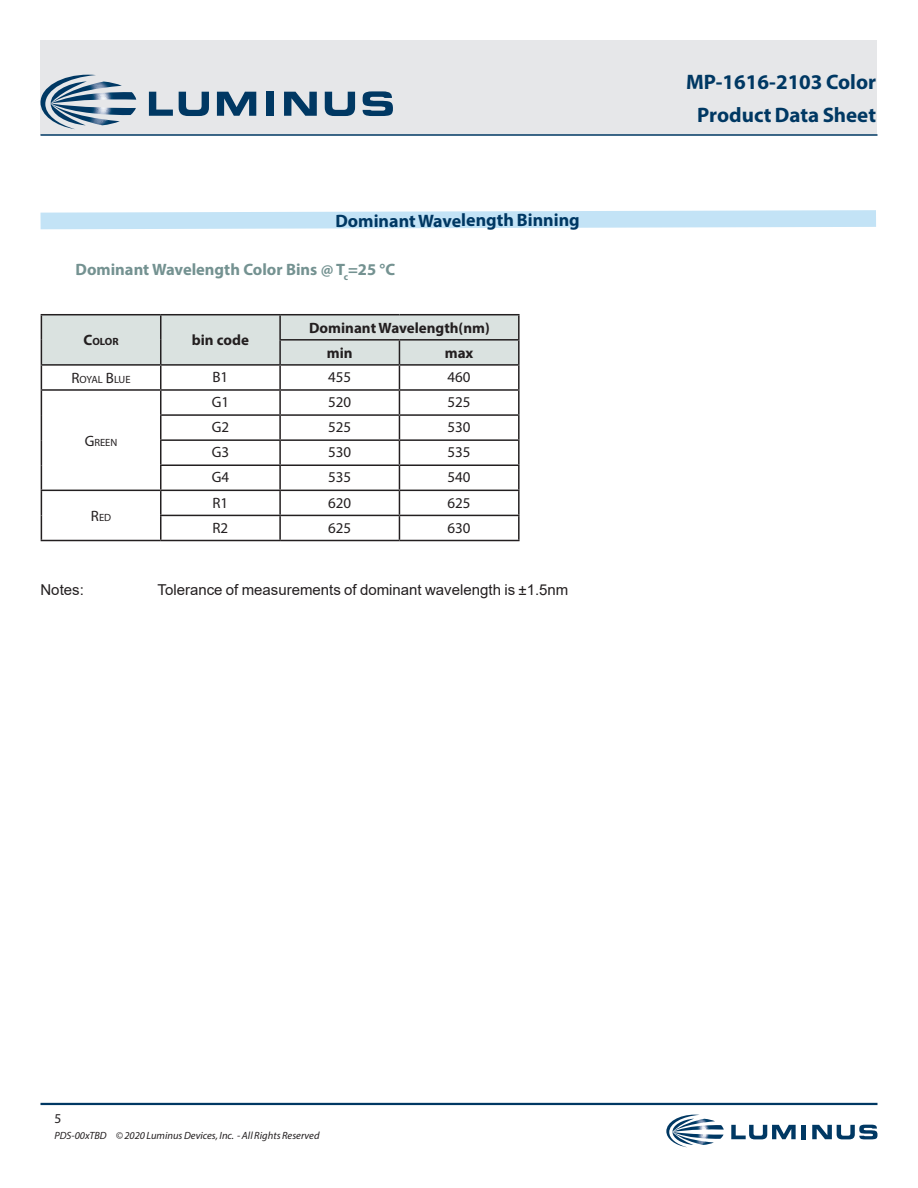
<style>
.page{position:relative;width:918px;height:1188px;background:#fff}
.page>*{position:absolute;margin:0;border:0;box-sizing:border-box;transform-origin:0 0}
.DS_Title1{font:700 21px "Myriad Pro";color:#003863}
.t1{font:700 18px "Myriad Pro";letter-spacing:-.005em;color:#003863}
.t2{font:700 16.5px "Myriad Pro";color:#749291}
.DS_Body{font:15px "Arial";color:#231f20}
.t3{font:15px "Myriad Pro";color:#231f20}
.t4{font:700 15px "Myriad Pro";color:#231f20}
.t5{font:15px "Myriad Pro";color:#231f20}
.zzFooterRight2{font:13.5px "Myriad Pro";color:#231f20}
.zzFooterRight1{font:italic 10.5px "Myriad Pro";color:#231f20}
.t6{font:10.5px "Myriad Pro";color:#231f20}
.t7{font:700 10.5px "Myriad Pro";color:#231f20}
.s1{font-size:15px}
</style>
<div class="page">
<div style="left:40px;top:40px;width:838px;height:95px;background:#e6e7e9"></div>
<hr style="left:40px;top:1103px;width:838px;height:2px;background:#003863">
<hr style="left:40px;top:134px;width:838px;height:2px;background:#003863">
<svg style="left:40px;top:210px;width:836px;height:19px;background:#cae6f7"></svg>
<svg style="left:666px;top:1115px;width:58px;height:32px"></svg>
<svg style="left:731px;top:1125px;width:65px;height:14px"></svg>
<hr style="left:802px;top:1125px;width:4px;height:14px;background:#003863">
<svg style="left:812px;top:1125px;width:65px;height:14px"></svg>
<svg style="left:40px;top:75px;width:96px;height:54px"></svg>
<svg style="left:149px;top:92px;width:24px;height:24px"></svg>
<svg style="left:179px;top:92px;width:30px;height:24px"></svg>
<svg style="left:217px;top:92px;width:39px;height:24px"></svg>
<div style="left:266px;top:92px;width:8px;height:24px;background:#003863"></div>
<svg style="left:284px;top:92px;width:33px;height:24px"></svg>
<svg style="left:325px;top:92px;width:30px;height:24px"></svg>
<svg style="left:363px;top:91px;width:30px;height:25px"></svg>
<hr style="left:41px;top:314px;width:120px;height:1px;background:#231f20">
<hr style="left:161px;top:314px;width:119px;height:1px;background:#231f20">
<hr style="left:280px;top:314px;width:119px;height:1px;background:#231f20">
<hr style="left:399px;top:314px;width:121px;height:1px;background:#231f20">
<hr style="left:518px;top:315px;width:2px;height:24px;background:#231f20">
<hr style="left:399px;top:339px;width:121px;height:2px;background:#231f20">
<hr style="left:518px;top:341px;width:2px;height:23px;background:#231f20">
<hr style="left:399px;top:364px;width:121px;height:2px;background:#231f20">
<hr style="left:518px;top:366px;width:2px;height:23px;background:#231f20">
<hr style="left:399px;top:389px;width:121px;height:2px;background:#231f20">
<hr style="left:518px;top:391px;width:2px;height:23px;background:#231f20">
<hr style="left:399px;top:414px;width:121px;height:2px;background:#231f20">
<hr style="left:518px;top:416px;width:2px;height:23px;background:#231f20">
<hr style="left:399px;top:439px;width:121px;height:2px;background:#231f20">
<hr style="left:518px;top:441px;width:2px;height:23px;background:#231f20">
<hr style="left:399px;top:464px;width:121px;height:2px;background:#231f20">
<hr style="left:518px;top:466px;width:2px;height:24px;background:#231f20">
<hr style="left:399px;top:490px;width:121px;height:1px;background:#231f20">
<hr style="left:518px;top:491px;width:2px;height:24px;background:#231f20">
<hr style="left:399px;top:515px;width:121px;height:1px;background:#231f20">
<svg style="left:41px;top:315px;width:478px;height:225px"></svg>
<hr style="left:518px;top:516px;width:2px;height:24px;background:#231f20">
<hr style="left:41px;top:540px;width:120px;height:1px;background:#231f20">
<hr style="left:161px;top:540px;width:119px;height:1px;background:#231f20">
<hr style="left:280px;top:540px;width:119px;height:1px;background:#231f20">
<hr style="left:399px;top:540px;width:121px;height:1px;background:#231f20">
<p class="t1" style="left:335px;top:209px;width:246px">Dominant Wavelength Binning</p>
<p class="t2" style="left:76px;top:258px;width:321px">Dominant Wavelength Color Bins @ T<sub>c</sub>=25 °C</p>
<p class="t7" style="left:83px;top:335px;width:37px"><span class="s1">C</span>OLOR</p>
<p class="t4" style="left:192px;top:331px;width:59px">bin code</p>
<p class="t4" style="left:309px;top:318px;width:182px">Dominant Wavelength(nm)</p>
<p class="t4" style="left:327px;top:343px;width:27px">min</p>
<p class="t4" style="left:445px;top:343px;width:30px">max</p>
<p class="t6" style="left:72px;top:373px;width:61px"><span class="s1">R</span>OYAL <span class="s1">B</span>LUE</p>
<p class="t3" style="left:213px;top:368px;width:17px">B1</p>
<p class="t3" style="left:328px;top:368px;width:25px">455</p>
<p class="t3" style="left:448px;top:368px;width:25px">460</p>
<p class="t6" style="left:85px;top:436px;width:34px"><span class="s1">G</span>REEN</p>
<p class="t6" style="left:91px;top:511px;width:22px"><span class="s1">R</span>ED</p>
<p class="t3" style="left:212px;top:393px;width:19px">G1</p>
<p class="t3" style="left:328px;top:393px;width:25px">520</p>
<p class="t3" style="left:448px;top:393px;width:25px">525</p>
<p class="t3" style="left:212px;top:418px;width:19px">G2</p>
<p class="t3" style="left:328px;top:418px;width:25px">525</p>
<p class="t3" style="left:448px;top:418px;width:25px">530</p>
<p class="t5" style="left:212px;top:443px;width:19px">G3</p>
<p class="t5" style="left:328px;top:443px;width:25px">530</p>
<p class="t5" style="left:448px;top:443px;width:25px">535</p>
<p class="t3" style="left:212px;top:468px;width:19px">G4</p>
<p class="t5" style="left:328px;top:468px;width:25px">535</p>
<p class="t5" style="left:448px;top:468px;width:25px">540</p>
<p class="t3" style="left:213px;top:493px;width:17px">R1</p>
<p class="t3" style="left:328px;top:493px;width:25px">620</p>
<p class="t3" style="left:448px;top:493px;width:25px">625</p>
<p class="t3" style="left:213px;top:518px;width:17px">R2</p>
<p class="t3" style="left:328px;top:518px;width:25px">625</p>
<p class="t3" style="left:448px;top:518px;width:25px">630</p>
<p class="DS_Body" style="left:40px;top:579px;width:45px">Notes:</p>
<p class="DS_Body" style="left:158px;top:579px;width:412px">Tolerance of measurements of dominant wavelength is ±1.5nm</p>
<p class="DS_Title1" style="left:686px;top:68px;width:191px">MP-1616-2103 Color</p>
<p class="DS_Title1" style="left:697px;top:101px;width:180px">Product Data Sheet</p>
<p class="zzFooterRight2" style="left:54px;top:1110px;width:8px">5</p>
<p class="zzFooterRight1" style="left:54px;top:1129px;width:267px">PDS-00xTBD © 2020 Luminus Devices, Inc. - All Rights Reserved</p>
</div>
